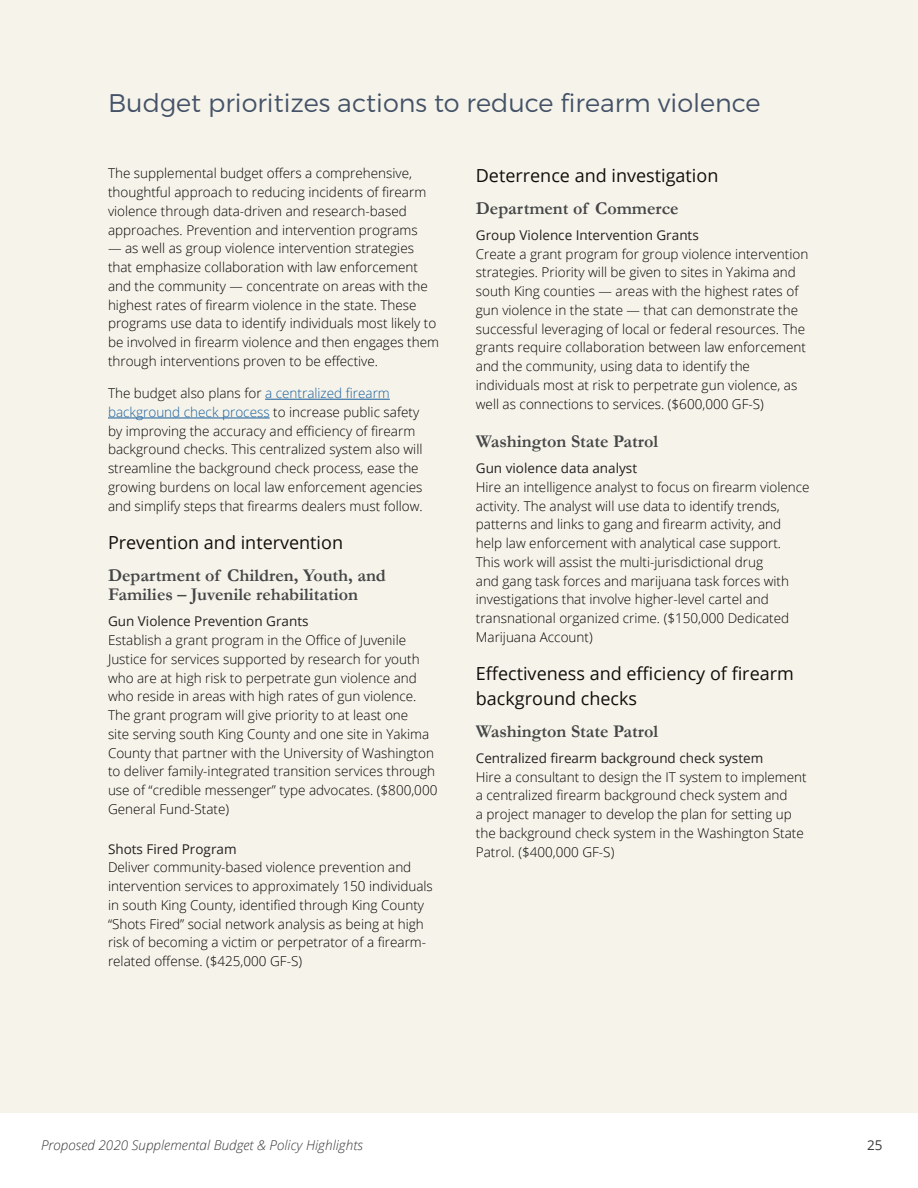
<style>
.page{position:relative;width:918px;height:1188px;background:#fff}
.page>*{position:absolute;margin:0;border:0;box-sizing:border-box;transform-origin:0 0}
.Breakout_sub-title{font:300 25.5px "Montserrat";color:#445268}
.highlights_h3{font:700 18px/19.5px "Garamond";color:#454647}
.Orca_Breakout_H1{font:18px/24.8px "Open Sans";color:#120d0b}
.Sidebar_body{font:300 13.5px/18.8px "Open Sans";color:#000}
.breakout_h3{font:13.5px "Open Sans";color:#231f20}
.t1{font:italic 300 13.5px "Open Sans";color:#383839}
.t2{font:13.5px "Open Sans";color:#383839}
.s1{color:#175d9e}
</style>
<div class="page">
<hr style="left:0;top:0;width:1px;height:1188px;background:#add3ba">
<div style="left:0;top:0;width:918px;height:1112px;background:#f6f4ea"></div>
<hr style="left:265px;top:399px;width:125px;height:1px;background:#175d9e">
<hr style="left:108px;top:418px;width:162px;height:1px;background:#175d9e">
<p class="Breakout_sub-title" style="left:108px;top:88px;width:654px">Budget prioritizes actions to reduce firearm violence</p>
<p class="Sidebar_body" style="left:108px;top:164px;width:320px">The supplemental budget offers a comprehensive, thoughtful approach to reducing incidents of firearm violence through data-driven and research-based approaches. Prevention and intervention programs</p>
<p class="Sidebar_body" style="left:108px;top:239px;width:333px">— as well as group violence intervention strategies that emphasize collaboration with law enforcement and the community — concentrate on areas with the highest rates of firearm violence in the state. These programs use data to identify individuals most likely to be involved in firearm violence and then engages them through interventions proven to be effective.</p>
<p class="Sidebar_body" style="left:108px;top:384px;width:316px">The budget also plans for <span class="s1">a centralized firearm background check process</span> to increase public safety by improving the accuracy and efficiency of firearm background checks. This centralized system also will streamline the background check process, ease the growing burdens on local law enforcement agencies and simplify steps that firearms dealers must follow.</p>
<p class="Orca_Breakout_H1" style="left:108px;top:530px;width:237px">Prevention and intervention</p>
<p class="highlights_h3" style="left:108px;top:565px;width:279px">Department of Children, Youth, and<br>Families – Juvenile rehabilitation</p>
<p class="breakout_h3" style="left:108px;top:612px;width:202px">Gun Violence Prevention Grants</p>
<p class="Sidebar_body" style="left:108px;top:630px;width:331px">Establish a grant program in the Office of Juvenile Justice for services supported by research for youth who are at high risk to perpetrate gun violence and who reside in areas with high rates of gun violence.<br>The grant program will give priority to at least one<br>site serving south King County and one site in Yakima County that partner with the University of Washington to deliver family-integrated transition services through use of “credible messenger” type advocates. ($800,000<br>General Fund-State)</p>
<p class="breakout_h3" style="left:108px;top:839px;width:130px">Shots Fired Program</p>
<p class="Sidebar_body" style="left:108px;top:858px;width:326px">Deliver community-based violence prevention and intervention services to approximately 150 individuals in south King County, identified through King County “Shots Fired” social network analysis as being at high risk of becoming a victim or perpetrator of a firearm&shy;related offense. ($425,000 GF-S)</p>
<p class="Orca_Breakout_H1" style="left:476px;top:163px;width:244px">Deterrence and investigation</p>
<p class="highlights_h3" style="left:476px;top:198px;width:204px">Department of Commerce</p>
<p class="breakout_h3" style="left:476px;top:226px;width:224px">Group Violence Intervention Grants</p>
<p class="Sidebar_body" style="left:476px;top:244px;width:334px">Create a grant program for group violence intervention strategies. Priority will be given to sites in Yakima and south King counties — areas with the highest rates of gun violence in the state — that can demonstrate the successful leveraging of local or federal resources. The grants require collaboration between law enforcement and the community, using data to identify the individuals most at risk to perpetrate gun violence, as well as connections to services. ($600,000 GF-S)</p>
<p class="highlights_h3" style="left:476px;top:432px;width:184px">Washington State Patrol</p>
<p class="breakout_h3" style="left:476px;top:459px;width:163px">Gun violence data analyst</p>
<p class="Sidebar_body" style="left:476px;top:477px;width:335px">Hire an intelligence analyst to focus on firearm violence activity. The analyst will use data to identify trends, patterns and links to gang and firearm activity, and help law enforcement with analytical case support.<br>This work will assist the multi-jurisdictional drug<br>and gang task forces and marijuana task forces with investigations that involve higher-level cartel and transnational organized crime. ($150,000 Dedicated Marijuana Account)</p>
<p class="Orca_Breakout_H1" style="left:476px;top:661px;width:319px">Effectiveness and efficiency of firearm background checks</p>
<p class="highlights_h3" style="left:476px;top:721px;width:184px">Washington State Patrol</p>
<p class="breakout_h3" style="left:476px;top:749px;width:289px">Centralized firearm background check system</p>
<p class="Sidebar_body" style="left:476px;top:767px;width:332px">Hire a consultant to design the IT system to implement a centralized firearm background check system and<br>a project manager to develop the plan for setting up the background check system in the Washington State Patrol. ($400,000 GF-S)</p>
<p class="t1" style="left:41px;top:1136px;width:323px">Proposed 2020 Supplemental Budget &amp; Policy Highlights</p>
<p class="t2" style="left:867px;top:1136px;width:17px">25</p>
</div>
